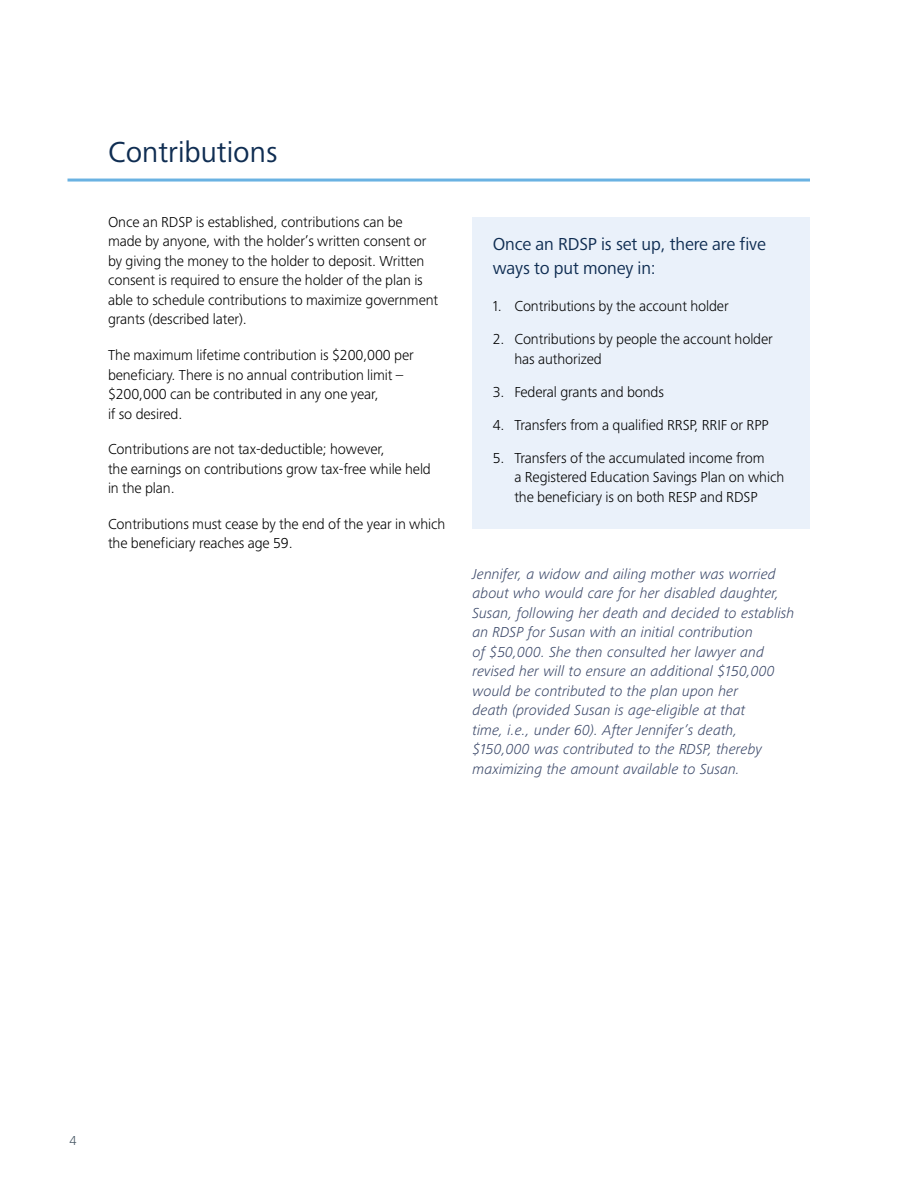
<style>
.page{position:relative;width:918px;height:1188px;background:#fff}
.page>*{position:absolute;margin:0;border:0;box-sizing:border-box;transform-origin:0 0}
.t1{font:30px "Frutiger Next Pro";color:#0f2d52}
.t2{font:18px/24px "Frutiger Next Pro";letter-spacing:-.01em;color:#0f2d52}
.t3{font:300 15px/19.5px "Frutiger Next Pro";letter-spacing:-.01em;color:#000}
.t4{font:italic 300 15px/19.5px "Frutiger Next Pro";color:#3a4768}
.t5{font:300 13.5px "Frutiger Next Pro";color:#485865}
</style>
<div class="page">
<div style="left:472px;top:217px;width:338px;height:311px;background:#eaf1fa"></div>
<hr style="left:68px;top:179px;width:742px;height:3px;background:#6ab2e2">
<h1 class="t1" style="left:108px;top:135px;width:171px">Contributions</h1>
<p class="t3" style="left:108px;top:212px;width:332px">Once an RDSP is established, contributions can be made by anyone, with the holder’s written consent or by giving the money to the holder to deposit. Written consent is required to ensure the holder of the plan is able to schedule contributions to maximize government grants (described later).</p>
<p class="t3" style="left:108px;top:345px;width:307px">The maximum lifetime contribution is $200,000 per beneficiary. There is no annual contribution limit – $200,000 can be contributed in any one year,<br>if so desired.</p>
<p class="t3" style="left:108px;top:439px;width:324px">Contributions are not tax-deductible; however,<br>the earnings on contributions grow tax-free while held in the plan.</p>
<p class="t3" style="left:108px;top:514px;width:339px">Contributions must cease by the end of the year in which the beneficiary reaches age 59.</p>
<p class="t2" style="left:493px;top:232px;width:275px">Once an RDSP is set up, there are five ways to put money in:</p>
<p class="t3" style="left:493px;top:296px;width:237px">1. Contributions by the account holder</p>
<p class="t3" style="left:514px;top:329px;width:260px;text-indent:-22px">2. Contributions by people the account holder has authorized</p>
<p class="t3" style="left:493px;top:382px;width:173px">3. Federal grants and bonds</p>
<p class="t3" style="left:493px;top:415px;width:277px">4. Transfers from a qualified RRSP, RRIF or RPP</p>
<p class="t3" style="left:514px;top:448px;width:271px;text-indent:-22px">5. Transfers of the accumulated income from<br>a Registered Education Savings Plan on which the beneficiary is on both RESP and RDSP</p>
<p class="t4" style="left:472px;top:564px;width:323px">Jennifer, a widow and ailing mother was worried about who would care for her disabled daughter, Susan, following her death and decided to establish an RDSP for Susan with an initial contribution<br>of $50,000. She then consulted her lawyer and revised her will to ensure an additional $150,000 would be contributed to the plan upon her<br>death (provided Susan is age-eligible at that<br>time, i.e., under 60). After Jennifer’s death, $150,000 was contributed to the RDSP, thereby maximizing the amount available to Susan.</p>
<p class="t5" style="left:70px;top:1132px;width:9px">4</p>
</div>
